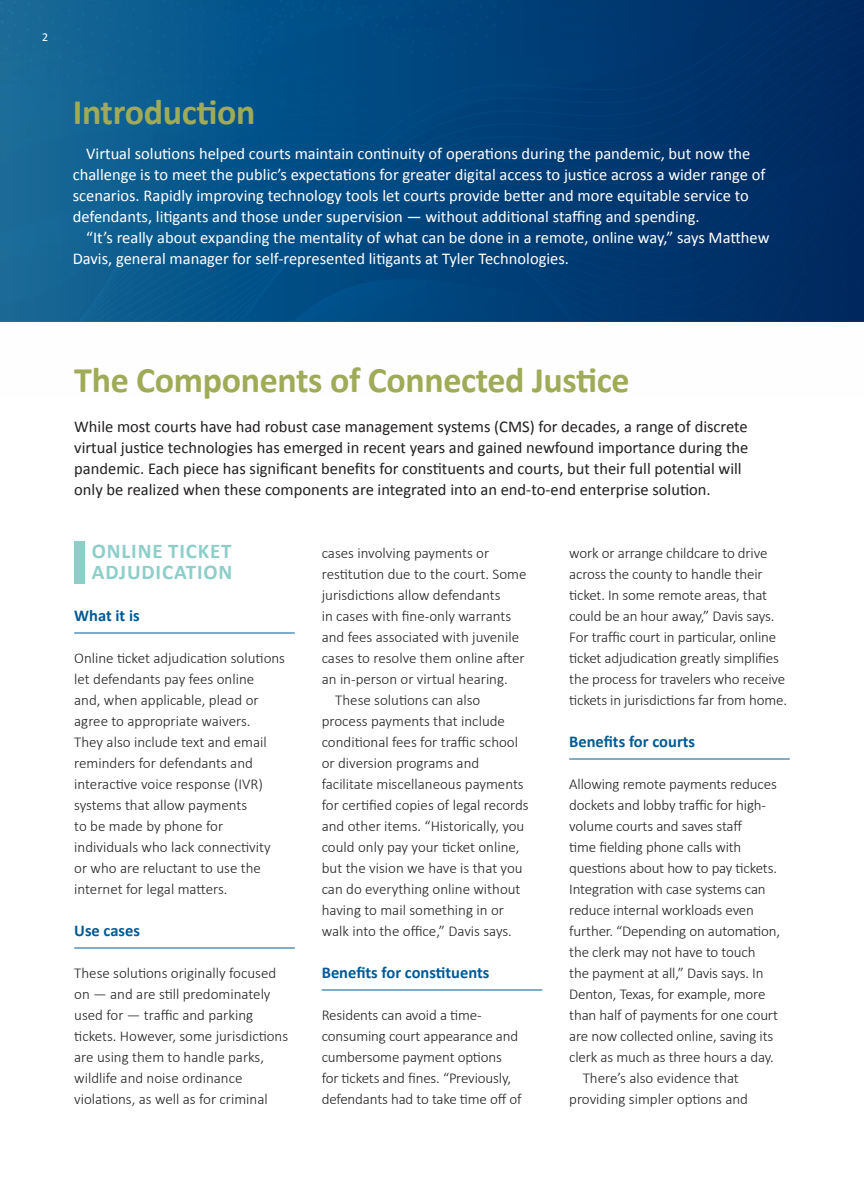
<style>
.page{position:relative;width:864px;height:1188px;background:#fff}
.page>*{position:absolute;margin:0;border:0;box-sizing:border-box;transform-origin:0 0}
.t1{font:700 36px "Calibri";letter-spacing:-.01em;color:#a0ab57}
.t2{font:700 21px/21px "Calibri";letter-spacing:.04em;color:#8dcec9}
.t3{font:16.5px/21px "Calibri";color:#fff}
.t4{font:16.5px/21px "Calibri";color:#221f20}
.t5{font:700 16.5px "Calibri";color:#005a95}
.t6{font:300 15px/21px "Calibri";letter-spacing:-.01em;color:#221f20}
.t7{font:12px "Calibri";color:#fff}
</style>
<div class="page">
<img style="left:0;top:0;width:432px;height:321px">
<img style="left:432px;top:0;width:432px;height:321px">
<hr style="left:322px;top:990px;width:220px;height:1px;background:#005a95">
<hr style="left:569px;top:759px;width:221px;height:1px;background:#005a95">
<div style="left:74px;top:541px;width:11px;height:43px;background:#8dcec9"></div>
<hr style="left:74px;top:633px;width:221px;height:1px;background:#005a95">
<hr style="left:74px;top:948px;width:221px;height:1px;background:#005a95">
<p class="t7" style="left:42px;top:29px;width:8px">2</p>
<p class="t1" style="left:73px;top:87px;width:184px">Introduction</p>
<p class="t3" style="left:73px;top:143px;width:694px;text-indent:14px">Virtual solutions helped courts maintain continuity of operations during the pandemic, but now the challenge is to meet the public’s expectations for greater digital access to justice across a wider range of scenarios. Rapidly improving technology tools let courts provide better and more equitable service to defendants, litigants and those under supervision — without additional staffing and spending.</p>
<p class="t3" style="left:73px;top:227px;width:698px;text-indent:14px">“It’s really about expanding the mentality of what can be done in a remote, online way,” says Matthew<br>Davis, general manager for self-represented litigants at Tyler Technologies.</p>
<p class="t1" style="left:74px;top:355px;width:557px">The Components of Connected Justice</p>
<p class="t4" style="left:74px;top:416px;width:676px">While most courts have had robust case management systems (CMS) for decades, a range of discrete virtual justice technologies has emerged in recent years and gained newfound importance during the pandemic. Each piece has significant benefits for constituents and courts, but their full potential will only be realized when these components are integrated into an end-to-end enterprise solution.</p>
<p class="t2" style="left:92px;top:540px;width:142px">ONLINE TICKET<br>ADJUDICATION</p>
<p class="t5" style="left:74px;top:604px;width:67px">What it is</p>
<p class="t6" style="left:74px;top:647px;width:212px">Online ticket adjudication solutions let defendants pay fees online<br>and, when applicable, plead or agree to appropriate waivers.<br>They also include text and email reminders for defendants and interactive voice response (IVR) systems that allow payments<br>to be made by phone for individuals who lack connectivity or who are reluctant to use the internet for legal matters.</p>
<p class="t5" style="left:74px;top:919px;width:67px">Use cases</p>
<p class="t6" style="left:74px;top:962px;width:216px">These solutions originally focused on — and are still predominately used for — traffic and parking tickets. However, some jurisdictions are using them to handle parks, wildlife and noise ordinance violations, as well as for criminal</p>
<p class="t6" style="left:322px;top:542px;width:206px">cases involving payments or restitution due to the court. Some jurisdictions allow defendants<br>in cases with fine-only warrants and fees associated with juvenile cases to resolve them online after an in-person or virtual hearing.</p>
<p class="t6" style="left:322px;top:689px;width:209px;text-indent:14px">These solutions can also process payments that include conditional fees for traffic school or diversion programs and facilitate miscellaneous payments for certified copies of legal records and other items. “Historically, you could only pay your ticket online, but the vision we have is that you can do everything online without having to mail something in or walk into the office,” Davis says.</p>
<p class="t5" style="left:322px;top:961px;width:169px">Benefits for constituents</p>
<p class="t6" style="left:322px;top:1004px;width:201px">Residents can avoid a time&shy;consuming court appearance and cumbersome payment options for tickets and fines. “Previously, defendants had to take time off of</p>
<p class="t6" style="left:569px;top:542px;width:219px">work or arrange childcare to drive across the county to handle their ticket. In some remote areas, that could be an hour away,” Davis says.<br>For traffic court in particular, online ticket adjudication greatly simplifies the process for travelers who receive tickets in jurisdictions far from home.</p>
<p class="t5" style="left:569px;top:730px;width:127px">Benefits for courts</p>
<p class="t6" style="left:569px;top:773px;width:213px">Allowing remote payments reduces dockets and lobby traffic for high&shy;volume courts and saves staff<br>time fielding phone calls with questions about how to pay tickets.<br>Integration with case systems can reduce internal workloads even further. “Depending on automation, the clerk may not have to touch<br>the payment at all,” Davis says. In Denton, Texas, for example, more than half of payments for one court are now collected online, saving its clerk as much as three hours a day.</p>
<p class="t6" style="left:569px;top:1067px;width:180px;text-align:center">There’s also evidence that providing simpler options and</p>
</div>
